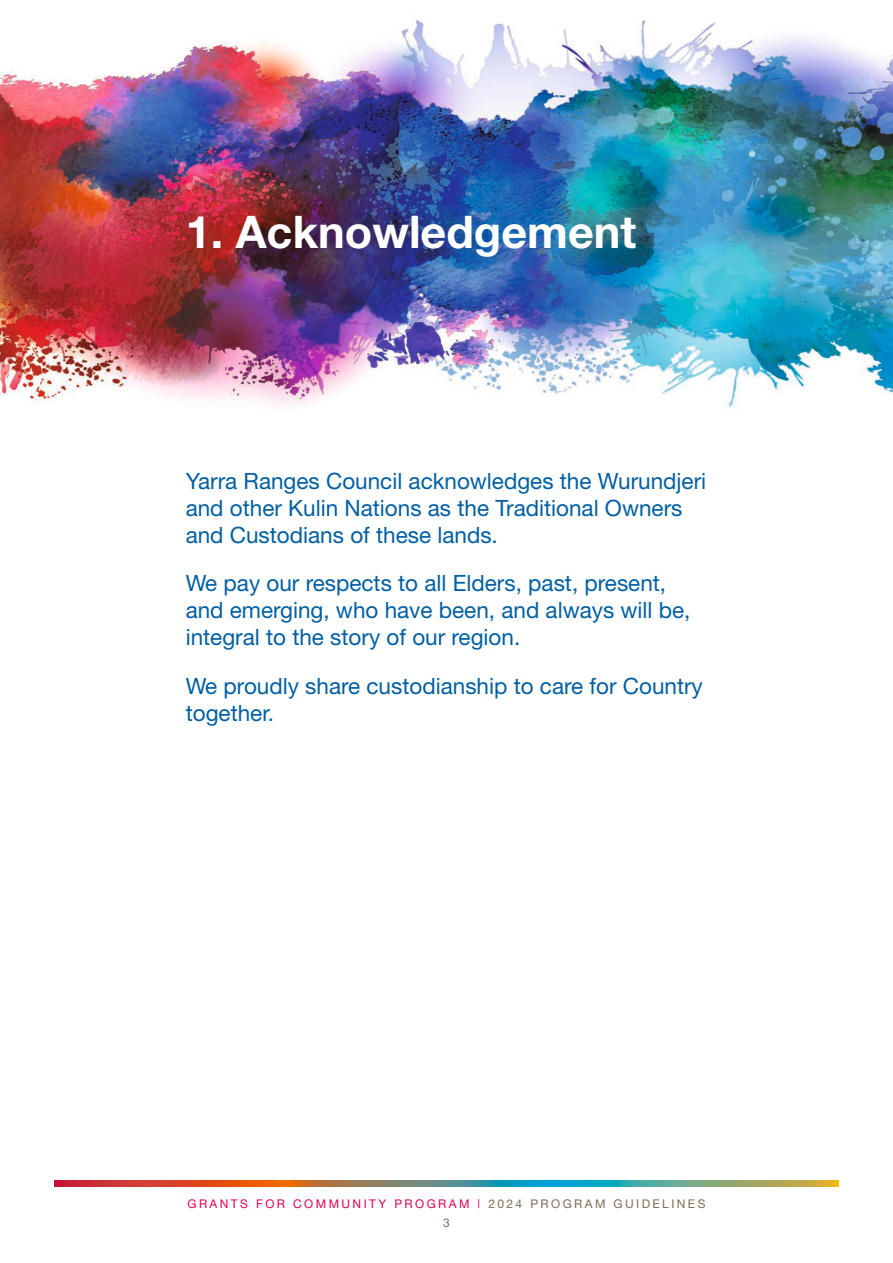
<style>
.page{position:relative;width:893px;height:1263px;background:#fff}
.page>*{position:absolute;margin:0;border:0;box-sizing:border-box;transform-origin:0 0}
.t1{font:700 45px "Helvetica Neue";color:#fff}
.t2{font:22.5px/27px "Helvetica Neue";color:#005ea3}
.t3{font:12px/18.6px "Helvetica Neue";letter-spacing:.2em;color:#e2004f;text-align:center}
.s1{color:#796d58}
</style>
<div class="page">
<svg style="left:54px;top:1180px;width:785px;height:6px;background:#8c7f65"></svg>
<img style="left:0;top:16px;width:893px;height:392px">
<h1 class="t1" style="left:186px;top:204px;width:452px">1. Acknowledgement</h1>
<p class="t2" style="left:186px;top:467px;width:522px">Yarra Ranges Council acknowledges the Wurundjeri and other Kulin Nations as the Traditional Owners and Custodians of these lands.</p>
<p class="t2" style="left:186px;top:570px;width:506px">We pay our respects to all Elders, past, present, and emerging, who have been, and always will be, integral to the story of our region.</p>
<p class="t2" style="left:186px;top:672px;width:519px">We proudly share custodianship to care for Country together.</p>
<p class="t3" style="left:188px;top:1194px;width:519px">GRANTS FOR COMMUNITY PROGRAM | <span class="s1">2024 PROGRAM GUIDELINES<br>3</span></p>
</div>
